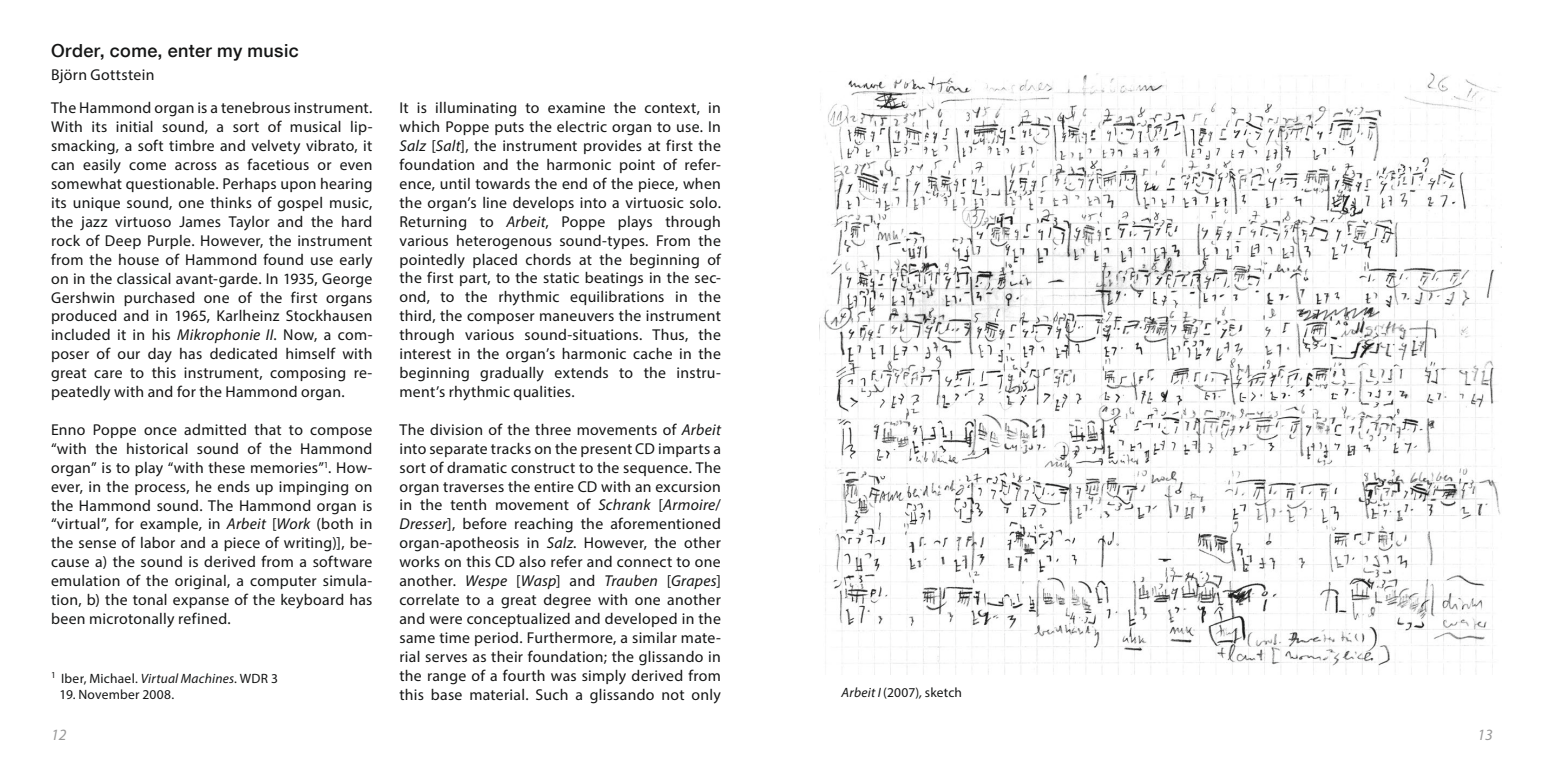
<style>
.page{position:relative;width:1544px;height:766px;background:#fff}
.page>*{position:absolute;margin:0;border:0;box-sizing:border-box;transform-origin:0 0}
.t1{font:500 18px "Helvetica Neue";letter-spacing:.02em;color:#151616}
.t2{font:15.75px/18.9px "Myriad Pro";letter-spacing:.015em;color:#151616;text-align:justify}
.t3{font:italic 15.75px "Myriad";color:#999}
.t4{font:13.5px "Myriad Pro";letter-spacing:.02em;color:#151616}
.s1{font-style:italic}
</style>
<div class="page">
<img style="left:820px;top:72px;width:681px;height:602px">
<p class="t1" style="left:51px;top:36px;width:249px">Order, come, enter my music</p>
<p class="t2" style="left:51px;top:57px;width:323px;line-height:33.8px">Björn Gottstein<br>The Hammond organ is a tenebrous instrument.</p>
<p class="t2" style="left:51px;top:117px;width:323px">With its initial sound, a sort of musical lip&shy;smacking, a soft timbre and velvety vibrato, it can easily come across as facetious or even somewhat questionable. Perhaps upon hearing its unique sound, one thinks of gospel music, the jazz virtuoso James Taylor and the hard rock of Deep Purple. However, the instrument from the house of Hammond found use early on in the classical avant-garde. In 1935, George Gershwin purchased one of the first organs produced and in 1965, Karlheinz Stockhausen included it in his <span class="s1">Mikrophonie II</span>. Now, a com&shy;poser of our day has dedicated himself with great care to this instrument, composing re&shy;peatedly with and for the Hammond organ.</p>
<p class="t2" style="left:51px;top:420px;width:323px">Enno Poppe once admitted that to compose “with the historical sound of the Hammond organ” is to play “with these memories”<sup>1</sup>. How&shy;ever, in the process, he ends up impinging on the Hammond sound. The Hammond organ is “virtual”, for example, in <span class="s1">Arbeit</span> [<span class="s1">Work</span> (both in the sense of labor and a piece of writing)], be&shy;cause a) the sound is derived from a software emulation of the original, a computer simula&shy;tion, b) the tonal expanse of the keyboard has been microtonally refined.</p>
<p class="t2" style="left:399px;top:98px;width:323px">It is illuminating to examine the context, in which Poppe puts the electric organ to use. In <span class="s1">Salz</span> [<span class="s1">Salt</span>], the instrument provides at first the foundation and the harmonic point of refer&shy;ence, until towards the end of the piece, when the organ’s line develops into a virtuosic solo.<br>Returning to <span class="s1">Arbeit</span>, Poppe plays through various heterogenous sound-types. From the pointedly placed chords at the beginning of the first part, to the static beatings in the sec&shy;ond, to the rhythmic equilibrations in the third, the composer maneuvers the instrument through various sound-situations. Thus, the interest in the organ’s harmonic cache in the beginning gradually extends to the instru&shy;ment’s rhythmic qualities.</p>
<p class="t2" style="left:399px;top:419px;width:323px">The division of the three movements of <span class="s1">Arbeit </span>into separate tracks on the present CD imparts a sort of dramatic construct to the sequence. The organ traverses the entire CD with an excursion in the tenth movement of <span class="s1">Schrank</span> [<span class="s1">Armoire</span>/ <span class="s1">Dresser</span>], before reaching the aforementioned organ-apotheosis in <span class="s1">Salz</span>. However, the other works on this CD also refer and connect to one another. <span class="s1">Wespe</span> [<span class="s1">Wasp</span>] and <span class="s1">Trauben</span> [<span class="s1">Grapes</span>] correlate to a great degree with one another and were conceptualized and developed in the same time period. Furthermore, a similar mate&shy;rial serves as their foundation; the glissando in the range of a fourth was simply derived from this base material. Such a glissando not only</p>
<p class="t4" style="left:51px;top:670px;width:228px"><sup>1</sup> Iber, Michael. <span class="s1">Virtual Machines</span>. WDR 3</p>
<p class="t4" style="left:60px;top:686px;width:116px">19. November 2008.</p>
<p class="t4" style="left:841px;top:684px;width:122px"><span class="s1">Arbeit I</span> (2007)<span class="s1">,</span> sketch</p>
<p class="t3" style="left:51px;top:727px;width:17px">12</p>
<p class="t3" style="left:1477px;top:727px;width:17px">13</p>
</div>
